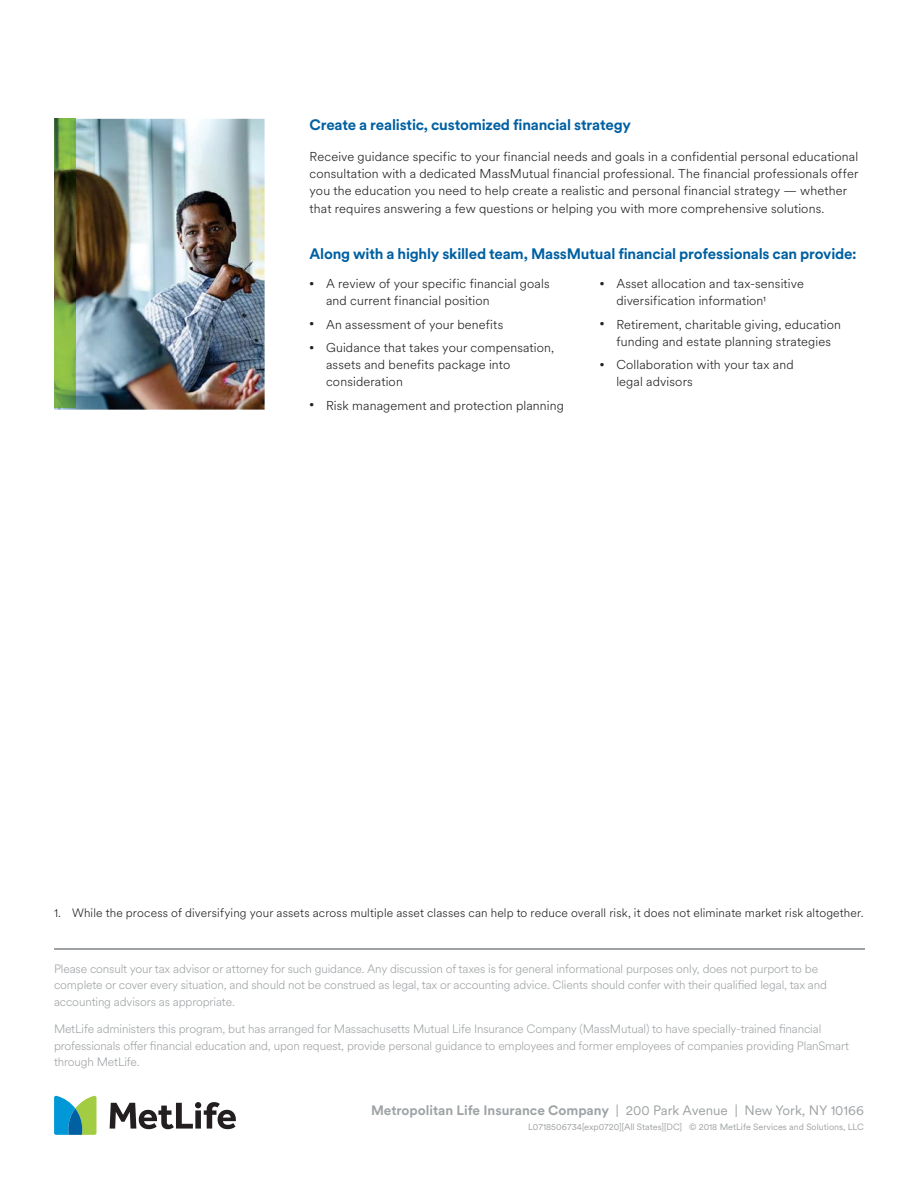
<style>
.page{position:relative;width:918px;height:1188px;background:#fff}
.page>*{position:absolute;margin:0;border:0;box-sizing:border-box;transform-origin:0 0}
.t1{font:700 15px "Met Life Circular";letter-spacing:-.015em;color:#0060a2}
.t2{font:700 13.5px "Met Life Circular";color:#9fa3a5}
.t3{font:300 12.75px/17.2px "Met Life Circular";letter-spacing:.01em;color:#231f20}
.t4{font:300 12px/16.5px "Met Life Circular";letter-spacing:-.01em;color:#9fa3a5}
.t5{font:300 12px "Met Life Circular";letter-spacing:.015em;color:#231f20}
.t6{font:9px "Met Life Circular";color:#9fa3a5}
.s1{font-weight:400}
</style>
<div class="page">
<svg style="left:110px;top:1102px;width:126px;height:27px"></svg>
<svg style="left:54px;top:1096px;width:43px;height:39px;background:#5aae9e"></svg>
<hr style="left:54px;top:948px;width:810px;height:1px;background:#9fa3a5">
<img style="left:54px;top:119px;width:211px;height:291px">
<img style="left:54px;top:119px;width:21px;height:289px">
<p class="t1" style="left:310px;top:119px;width:323px">Create a realistic, customized financial strategy</p>
<p class="t3" style="left:310px;top:149px;width:550px">Receive guidance specific to your financial needs and goals in a confidential personal educational consultation with a dedicated MassMutual financial professional. The financial professionals offer you the education you need to help create a realistic and personal financial strategy — whether that requires answering a few questions or helping you with more comprehensive solutions.</p>
<p class="t1" style="left:310px;top:248px;width:549px">Along with a highly skilled team, MassMutual financial professionals can provide:</p>
<p class="t3" style="left:326px;top:276px;width:225px;text-indent:-16px"><sup>•</sup> A review of your specific financial goals and current financial position</p>
<p class="t3" style="left:310px;top:317px;width:195px"><sup>•</sup> An assessment of your benefits</p>
<p class="t3" style="left:326px;top:340px;width:230px;text-indent:-16px"><sup>•</sup> Guidance that takes your compensation, assets and benefits package into consideration</p>
<p class="t3" style="left:310px;top:398px;width:256px"><sup>•</sup> Risk management and protection planning</p>
<p class="t3" style="left:616px;top:276px;width:189px;text-indent:-16px"><sup>•</sup> Asset allocation and tax-sensitive diversification information1</p>
<p class="t3" style="left:600px;top:317px;width:243px;text-align:center"><sup>•</sup> Retirement, charitable giving, education funding and estate planning strategies</p>
<p class="t3" style="left:616px;top:357px;width:179px;text-indent:-16px"><sup>•</sup> Collaboration with your tax and legal advisors</p>
<p class="t5" style="left:54px;top:908px;width:811px">1. While the process of diversifying your assets across multiple asset classes can help to reduce overall risk, it does not eliminate market risk altogether.</p>
<p class="t4" style="left:54px;top:961px;width:775px">Please consult your tax advisor or attorney for such guidance. Any discussion of taxes is for general informational purposes only, does not purport to be complete or cover every situation, and should not be construed as legal, tax or accounting advice. Clients should confer with their qualified legal, tax and accounting advisors as appropriate.</p>
<p class="t4" style="left:54px;top:1022px;width:797px">MetLife administers this program, but has arranged for Massachusetts Mutual Life Insurance Company (MassMutual) to have specially-trained financial professionals offer financial education and, upon request, provide personal guidance to employees and former employees of companies providing PlanSmart through MetLife.</p>
<p class="t2" style="left:371px;top:1105px;width:494px">Metropolitan Life Insurance Company <span class="s1">| 200 Park Avenue | New York, NY 10166</span></p>
<p class="t6" style="left:528px;top:1123px;width:337px">L0718506734[exp0720][All States][DC] © 2018 MetLife Services and Solutions, LLC</p>
</div>
